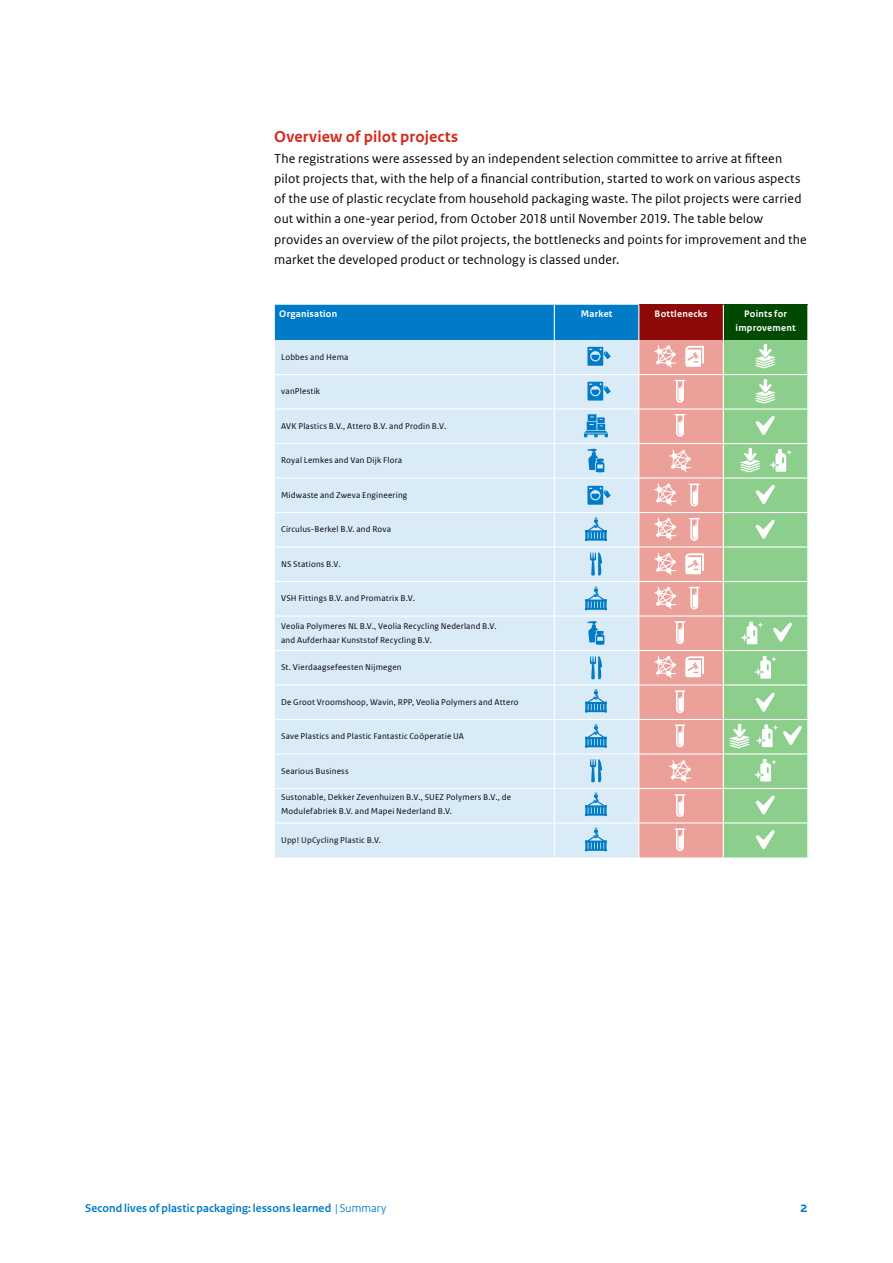
<style>
.page{position:relative;width:893px;height:1263px;background:#fff}
.page>*{position:absolute;margin:0;border:0;box-sizing:border-box;transform-origin:0 0}
.Kop_2{font:700 16.5px "Rijksoverheid Sans Web Text";letter-spacing:.005em;color:#d52b1e}
.t1{font:700 15px "Rijksoverheid Sans";color:#007bc7}
.Broodtekst{font:13.5px/20.2px "Rijksoverheid Sans Web Text";letter-spacing:.01em;color:#000}
.t2{font:700 12px "Rijksoverheid Sans";letter-spacing:.015em;color:#007bc7}
.Tabeltekst{font:700 9.9px/13.8px "Rijksoverheid Sans Web Text";letter-spacing:.02em;color:#fff;text-align:center}
.Tabeltekst-2{font:8.85px/13.8px "Rijksoverheid Sans Web Text";letter-spacing:.025em;color:#000}
.s1{font-weight:400}
</style>
<div class="page">
<svg style="left:275px;top:305px;width:533px;height:552px;background:#c4d4d5"></svg>
<h4 class="Kop_2" style="left:274px;top:128px;width:185px">Overview of pilot projects</h4>
<h5 class="Broodtekst" style="left:274px;top:148px;width:534px">The registrations were assessed by an independent selection committee to arrive at fifteen pilot projects that, with the help of a financial contribution, started to work on various aspects of the use of plastic recyclate from household packaging waste. The pilot projects were carried out within a one-year period, from October 2018 until November 2019. The table below provides an overview of the pilot projects, the bottlenecks and points for improvement and the market the developed product or technology is classed under.</h5>
<p class="Tabeltekst" style="left:279px;top:307px;width:59px">Organisation</p>
<p class="Tabeltekst" style="left:581px;top:307px;width:33px">Market</p>
<p class="Tabeltekst" style="left:655px;top:307px;width:54px">Bottlenecks</p>
<p class="Tabeltekst" style="left:736px;top:307px;width:61px">Points for improvement</p>
<p class="Tabeltekst-2" style="left:281px;top:350px;width:69px">Lobbes and Hema</p>
<p class="Tabeltekst-2" style="left:281px;top:385px;width:41px">vanPlestik</p>
<p class="Tabeltekst-2" style="left:281px;top:419px;width:167px">AVK Plastics B.V., Attero B.V. and Prodin B.V.</p>
<p class="Tabeltekst-2" style="left:281px;top:454px;width:123px">Royal Lemkes and Van Dijk Flora</p>
<p class="Tabeltekst-2" style="left:281px;top:488px;width:128px">Midwaste and Zweva Engineering</p>
<p class="Tabeltekst-2" style="left:281px;top:523px;width:112px">Circulus-Berkel B.V. and Rova</p>
<p class="Tabeltekst-2" style="left:281px;top:557px;width:61px">NS Stations B.V.</p>
<p class="Tabeltekst-2" style="left:281px;top:592px;width:135px">VSH Fittings B.V. and Promatrix B.V.</p>
<p class="Tabeltekst-2" style="left:281px;top:619px;width:217px">Veolia Polymeres NL B.V., Veolia Recycling Nederland B.V. and Aufderhaar Kunststof Recycling B.V.</p>
<p class="Tabeltekst-2" style="left:281px;top:661px;width:122px">St. Vierdaagsefeesten Nijmegen</p>
<p class="Tabeltekst-2" style="left:281px;top:695px;width:239px">De Groot Vroomshoop, Wavin, RPP, Veolia Polymers and Attero</p>
<p class="Tabeltekst-2" style="left:281px;top:729px;width:184px">Save Plastics and Plastic Fantastic Coöperatie UA</p>
<p class="Tabeltekst-2" style="left:281px;top:764px;width:69px">Searious Business</p>
<p class="Tabeltekst-2" style="left:281px;top:790px;width:231px">Sustonable, Dekker Zevenhuizen B.V., SUEZ Polymers B.V., de<br>Modulefabriek B.V. and Mapei Nederland B.V.</p>
<p class="Tabeltekst-2" style="left:281px;top:833px;width:101px">Upp! UpCycling Plastic B.V.</p>
<h3 class="t2" style="left:85px;top:1201px;width:303px">Second lives of plastic packaging: lessons learned <span class="s1">| Summary</span></h3>
<h2 class="t1" style="left:800px;top:1198px;width:9px">2</h2>
</div>
